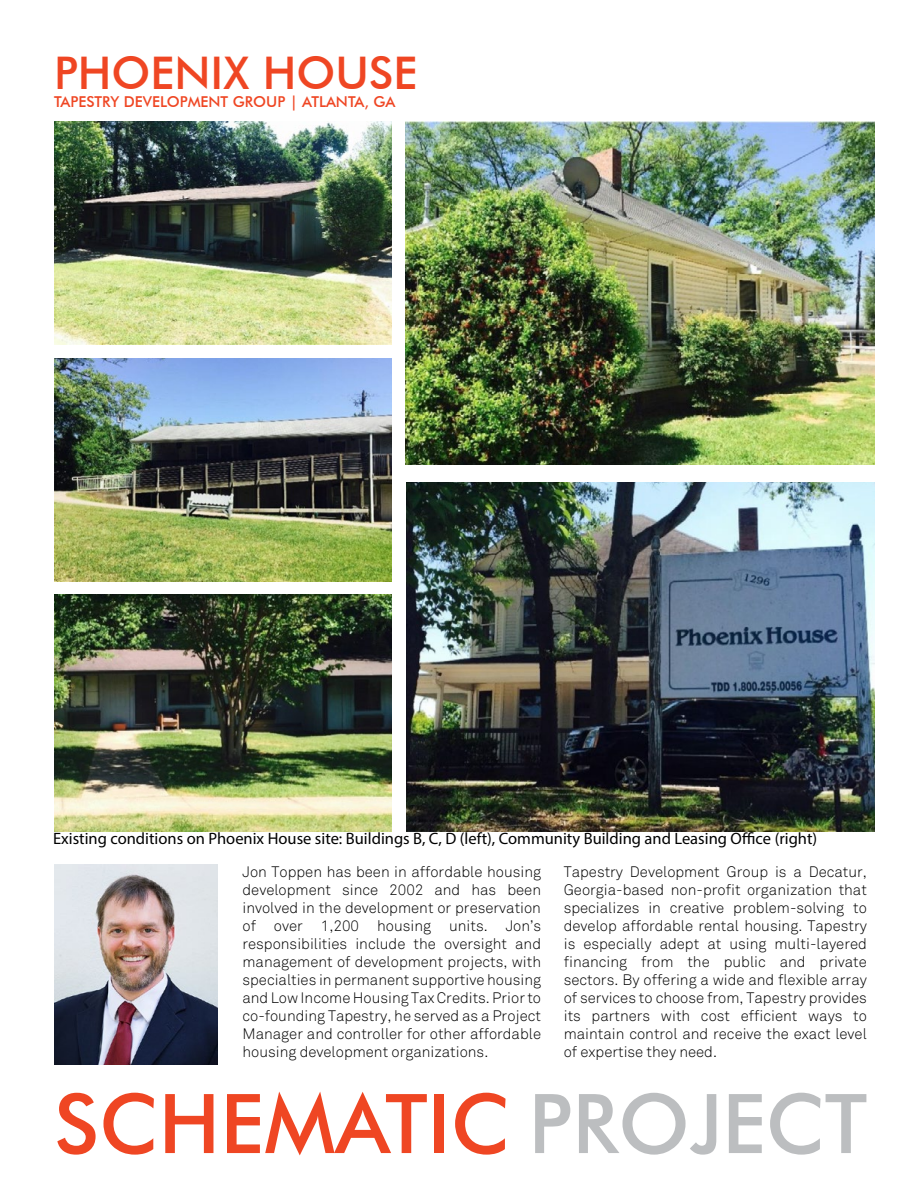
<style>
.page{position:relative;width:918px;height:1188px;background:#fff}
.page>*{position:absolute;margin:0;border:0;box-sizing:border-box;transform-origin:0 0}
.t1{font:500 82.5px "Futura BT";color:#ef4623}
.t2{font:500 45px "Futura BT";color:#ef4623}
.t3{font:16.5px "Myriad Pro";color:#000}
.t4{font:300 15px/18px "Akkurat";color:#000;text-align:justify}
.t5{font:500 15px "Futura BT";color:#ef4623}
.s1{color:#bcbec0}
</style>
<div class="page">
<img style="left:406px;top:122px;width:469px;height:342px">
<img style="left:54px;top:865px;width:163px;height:200px">
<img style="left:406px;top:482px;width:469px;height:350px">
<img style="left:54px;top:359px;width:338px;height:223px">
<img style="left:54px;top:594px;width:338px;height:237px">
<img style="left:54px;top:122px;width:338px;height:223px">
<p class="t2" style="left:54px;top:45px;width:365px">PHOENIX HOUSE</p>
<p class="t5" style="left:54px;top:92px;width:343px">TAPESTRY DEVELOPMENT GROUP | ATLANTA, GA</p>
<p class="t3" style="left:53px;top:829px;width:766px">Existing conditions on Phoenix House site: Buildings B, C, D (left), Community Building and Leasing Office (right)</p>
<p class="t4" style="left:242px;top:863px;width:300px">Jon Toppen has been in affordable housing development since 2002 and has been involved in the development or preservation of over 1,200 housing units. Jon’s responsibilities include the oversight and management of development projects, with specialties in permanent supportive housing and Low Income Housing Tax Credits. Prior to co-founding Tapestry, he served as a Project Manager and controller for other affordable housing development organizations.</p>
<p class="t1" style="left:54px;top:1074px;width:814px">SCHEMATIC <span class="s1">PROJECT</span></p>
<p class="t4" style="left:564px;top:863px;width:305px">Tapestry Development Group is a Decatur, Georgia-based non-profit organization that specializes in creative problem-solving to develop affordable rental housing. Tapestry is especially adept at using multi-layered financing from the public and private sectors. By offering a wide and flexible array of services to choose from, Tapestry provides its partners with cost efficient ways to maintain control and receive the exact level of expertise they need.</p>
</div>
